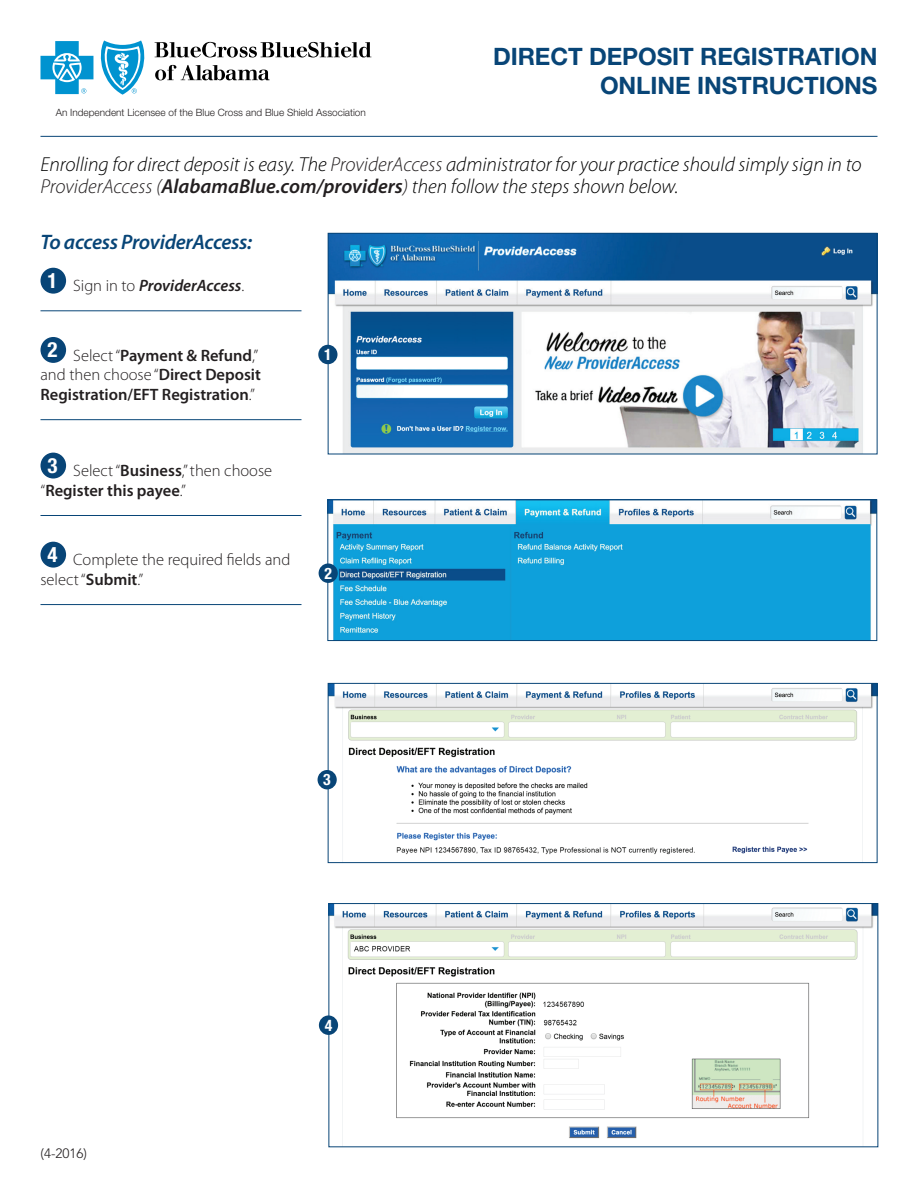
<style>
.page{position:relative;width:918px;height:1188px;background:#fff}
.page>*{position:absolute;margin:0;border:0;box-sizing:border-box;transform-origin:0 0}
.t1{font:700 24px/28.8px "Helvetica Neue LT Std";letter-spacing:-.005em;color:#084577;text-align:right}
.t2{font:italic 600 21px "Myriad Pro";letter-spacing:-.015em;color:#084577}
.t3{font:italic 300 20.25px/21.8px "Myriad Pro";color:#000}
.t4{font:600 16.5px/19.8px "Myriad Pro";color:#231f20;text-align:center}
.t5{font:300 16.5px/19.8px "Myriad Pro";color:#231f20}
.t6{font:italic 600 16.5px "Myriad Pro";color:#231f20}
.t7{font:700 condensed 15.75px "Helvetica Neue LT Std";color:#fff}
.t8{font:300 13.5px "Avenir LT Std";color:#231f20}
.t9{font:300 10.05px "Helvetica Neue LT Std";color:#231f20}
.s1{color:#231f20}
.s2{font-weight:600;color:#231f20}
.s3{font-weight:300;font-style:normal}
.s4{font-weight:300}
.s5{font-weight:600}
</style>
<div class="page">
<div style="left:41px;top:268px;width:25px;height:26px;background:#084577;border-radius:50%"></div>
<hr style="left:40px;top:310px;width:262px;height:1px;background:#084577">
<div style="left:41px;top:337px;width:25px;height:26px;background:#084577;border-radius:50%"></div>
<hr style="left:40px;top:419px;width:262px;height:1px;background:#084577">
<div style="left:41px;top:453px;width:25px;height:26px;background:#084577;border-radius:50%"></div>
<hr style="left:40px;top:515px;width:262px;height:1px;background:#084577">
<div style="left:41px;top:542px;width:25px;height:26px;background:#084577;border-radius:50%"></div>
<hr style="left:40px;top:604px;width:262px;height:1px;background:#084577">
<hr style="left:40px;top:136px;width:838px;height:1px;background:#084577">
<img style="left:330px;top:235px;width:546px;height:217px">
<div style="left:328px;top:233px;width:550px;height:221px;border:1px solid #084577"></div>
<div style="left:318px;top:345px;width:19px;height:19px;background:#084577;border-radius:50%"></div>
<img style="left:329px;top:501px;width:546px;height:138px">
<div style="left:327px;top:499px;width:550px;height:142px;border:1px solid #084577"></div>
<div style="left:319px;top:563px;width:19px;height:20px;background:#084577;border-radius:50%"></div>
<img style="left:330px;top:905px;width:546px;height:240px">
<div style="left:328px;top:903px;width:550px;height:244px;border:1px solid #084577"></div>
<img style="left:330px;top:685px;width:546px;height:176px">
<div style="left:328px;top:683px;width:550px;height:180px;border:1px solid #084577"></div>
<div style="left:318px;top:770px;width:19px;height:19px;background:#084577;border-radius:50%"></div>
<div style="left:319px;top:1015px;width:19px;height:20px;background:#084577;border-radius:50%"></div>
<svg style="left:155px;top:65px;width:115px;height:15px"></svg>
<svg style="left:155px;top:42px;width:216px;height:16px"></svg>
<svg style="left:41px;top:41px;width:52px;height:53px"></svg>
<svg style="left:100px;top:40px;width:45px;height:55px"></svg>
<p class="t9" style="left:56px;top:106px;width:312px">An Independent Licensee of the Blue Cross and Blue Shield Association</p>
<p class="t1" style="left:493px;top:42px;width:386px">DIRECT DEPOSIT REGISTRATION<br>ONLINE INSTRUCTIONS</p>
<p class="t3" style="left:40px;top:154px;width:823px">Enrolling for direct deposit is easy. The <span class="s1">ProviderAccess</span> administrator for your practice should simply sign in to<br><span class="s1">ProviderAccess (</span><span class="s2">AlabamaBlue.com/providers</span><span class="s1">)</span> then follow the steps shown below.</p>
<p class="t2" style="left:40px;top:230px;width:213px">To access ProviderAccess:</p>
<p class="t6" style="left:47px;top:277px;width:198px"><sup>1</sup> <span class="s3">Sign in to</span> ProviderAccess<span class="s3">.</span></p>
<p class="t4" style="left:41px;top:345px;width:222px"><sup>2</sup> <span class="s4">Select “</span>Payment &amp; Refund<span class="s4">,” and then choose “</span>Direct Deposit<br>Registration/EFT Registration<span class="s4">.”</span></p>
<p class="t4" style="left:41px;top:461px;width:233px;text-align:left;text-indent:7px"><sup>3</sup> <span class="s4">Select “</span>Business<span class="s4">,” then choose “</span>Register this payee<span class="s4">.”</span></p>
<p class="t5" style="left:41px;top:550px;width:251px;text-indent:7px"><sup>4</sup> Complete the required fields and select “<span class="s5">Submit</span>.”</p>
<p class="t7" style="left:324px;top:345px;width:9px">1</p>
<p class="t7" style="left:324px;top:564px;width:9px">2</p>
<p class="t7" style="left:323px;top:770px;width:9px">3</p>
<p class="t8" style="left:40px;top:1145px;width:48px">(4-2016)</p>
<p class="t7" style="left:325px;top:1016px;width:9px">4</p>
</div>
